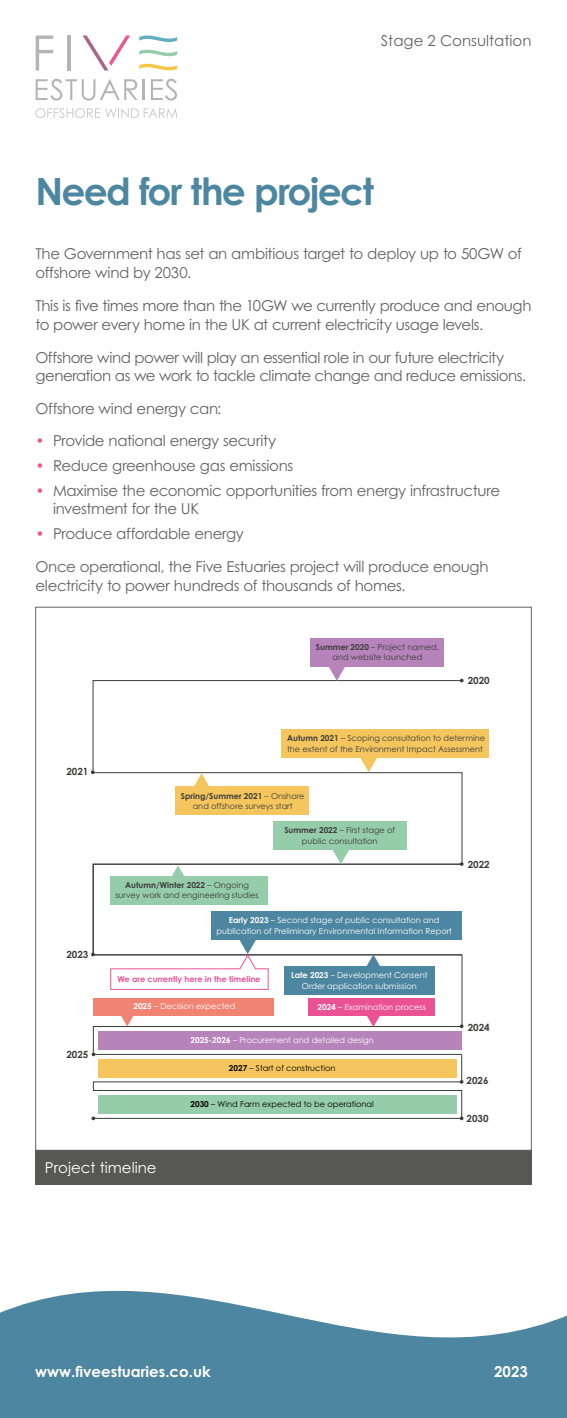
<style>
.page{position:relative;width:567px;height:1418px;background:#fff}
.page>*{position:absolute;margin:0;border:0;box-sizing:border-box;transform-origin:0 0}
.H2_Section_heading{font:700 37.5px "Century Gothic Std";letter-spacing:-.045em;color:#4d86a0}
.t1{font:15px/18.8px "Century Gothic Std";letter-spacing:-.025em;color:#646363}
.t2{font:700 15px "Century Gothic Std";color:#fff}
.t3{font:15px "Century Gothic Std";color:#646363}
.t4{font:15px "Century Gothic Std";color:#fff}
.t5{font:700 9.85px "Century Gothic Std";color:#3c3c3b}
.t6{font:8.2px/10.7px "Century Gothic Std";color:#3c3c3b;text-align:center}
.t7{font:8.2px/10.7px "Century Gothic Std";color:#fff;text-align:center}
.t8{font:8.2px "Century Gothic Std";color:#000}
.t9{font:700 8.2px "Century Gothic Std";color:#ea5295}
.s1{color:#eb598e}
.s2{font-weight:700}
</style>
<div class="page">
<svg style="left:35px;top:108px;width:142px;height:10px"></svg>
<svg style="left:36px;top:35px;width:141px;height:66px"></svg>
<svg style="left:0;top:1290px;width:567px;height:49px"></svg>
<div style="left:0;top:1339px;width:567px;height:78px;background:#4d86a0"></div>
<div style="left:35px;top:1150px;width:496px;height:34px;background:#575756"></div>
<svg style="left:92px;top:680px;width:371px;height:182px"></svg>
<svg style="left:92px;top:863px;width:371px;height:189px"></svg>
<div style="left:311px;top:638px;width:133px;height:29px;background:#b684ba"></div>
<div style="left:98px;top:1031px;width:364px;height:18px;background:#b684ba"></div>
<div style="left:273px;top:821px;width:134px;height:29px;background:#95ccaa"></div>
<div style="left:211px;top:911px;width:251px;height:29px;background:#4d86a0"></div>
<div style="left:284px;top:965px;width:150px;height:29px;background:#4d86a0"></div>
<div style="left:309px;top:997px;width:126px;height:18px;background:#ea5295"></div>
<div style="left:93px;top:997px;width:181px;height:18px;background:#f08372"></div>
<div style="left:110px;top:876px;width:158px;height:28px;background:#95ccaa"></div>
<div style="left:282px;top:729px;width:207px;height:29px;background:#f6c65e"></div>
<div style="left:175px;top:785px;width:134px;height:29px;background:#f6c65e"></div>
<svg style="left:329px;top:667px;width:16px;height:14px"></svg>
<svg style="left:332px;top:850px;width:17px;height:14px"></svg>
<svg style="left:110px;top:939px;width:159px;height:51px"></svg>
<svg style="left:365px;top:954px;width:17px;height:12px"></svg>
<svg style="left:365px;top:1015px;width:17px;height:12px"></svg>
<svg style="left:119px;top:1015px;width:17px;height:11px"></svg>
<svg style="left:170px;top:865px;width:16px;height:11px"></svg>
<svg style="left:360px;top:758px;width:17px;height:14px"></svg>
<svg style="left:193px;top:773px;width:17px;height:13px"></svg>
<svg style="left:460px;top:678px;width:4px;height:4px"></svg>
<svg style="left:91px;top:770px;width:4px;height:4px"></svg>
<svg style="left:91px;top:952px;width:4px;height:4px"></svg>
<svg style="left:460px;top:1024px;width:3px;height:4px"></svg>
<svg style="left:91px;top:1052px;width:372px;height:68px"></svg>
<p class="t3" style="left:381px;top:32px;width:152px">Stage 2 Consultation</p>
<h2 class="H2_Section_heading" style="left:35px;top:168px;width:340px">Need for the project</h2>
<p class="t1" style="left:35px;top:244px;width:488px">The Government has set an ambitious target to deploy up to 50GW of offshore wind by 2030.</p>
<p class="t1" style="left:35px;top:296px;width:498px">This is five times more than the 10GW we currently produce and enough to power every home in the UK at current electricity usage levels.</p>
<p class="t1" style="left:35px;top:347px;width:492px">Offshore wind power will play an essential role in our future electricity generation as we work to tackle climate change and reduce emissions.</p>
<p class="t1" style="left:35px;top:398px;width:187px">Offshore wind energy can:</p>
<p class="t1" style="left:35px;top:431px;width:242px"><span class="s1">•</span> Provide national energy security</p>
<p class="t1" style="left:35px;top:456px;width:259px"><span class="s1">•</span> Reduce greenhouse gas emissions</p>
<p class="t1" style="left:53px;top:481px;width:448px;line-height:18px;text-indent:-18px"><span class="s1">•</span> Maximise the economic opportunities from energy infrastructure investment for the UK</p>
<p class="t1" style="left:35px;top:524px;width:210px"><span class="s1">•</span> Produce affordable energy</p>
<p class="t1" style="left:35px;top:557px;width:455px">Once operational, the Five Estuaries project will produce enough electricity to power hundreds of thousands of homes.</p>
<p class="t5" style="left:66px;top:765px;width:24px">2021</p>
<p class="t5" style="left:66px;top:948px;width:24px">2023</p>
<p class="t5" style="left:66px;top:1048px;width:24px">2025</p>
<p class="t6" style="left:316px;top:641px;width:125px"><span class="s2">Summer 2020</span> – Project named, and website launched</p>
<p class="t5" style="left:468px;top:674px;width:24px">2020</p>
<p class="t6" style="left:287px;top:732px;width:199px;text-align:left"><span class="s2">Autumn 2021</span> – Scoping consultation to determine the extent of the Environment Impact Assessment</p>
<p class="t6" style="left:181px;top:790px;width:125px"><span class="s2">Spring/Summer 2021</span> – Onshore and offshore surveys start</p>
<p class="t6" style="left:284px;top:824px;width:112px"><span class="s2">Summer 2022</span> – First stage of public consultation</p>
<p class="t6" style="left:115px;top:879px;width:145px"><span class="s2">Autumn/Winter 2022</span> – Ongoing survey work and engineering studies</p>
<p class="t7" style="left:216px;top:914px;width:237px"><span class="s2">Early 2023</span> – Second stage of public consultation and publication of Preliminary Environmental Information Report</p>
<p class="t5" style="left:468px;top:858px;width:24px">2022</p>
<p class="t9" style="left:118px;top:974px;width:144px">We are currently here in the timeline</p>
<p class="t7" style="left:291px;top:969px;width:138px"><span class="s2">Late 2023</span> – Development Consent<br>Order application submission</p>
<p class="t7" style="left:133px;top:1000px;width:103px"><span class="s2">2025</span> – Decision expected</p>
<p class="t7" style="left:317px;top:1001px;width:110px"><span class="s2">2024</span> – Examination process</p>
<p class="t7" style="left:190px;top:1034px;width:185px"><span class="s2">2025-2026</span> – Procurement and detailed design</p>
<p class="t8" style="left:229px;top:1063px;width:108px"><span class="s2">2027</span> – Start of construction</p>
<p class="t8" style="left:190px;top:1099px;width:185px"><span class="s2">2030</span> – Wind Farm expected to be operational</p>
<p class="t5" style="left:468px;top:1021px;width:24px">2024</p>
<p class="t5" style="left:467px;top:1074px;width:24px">2026</p>
<p class="t5" style="left:467px;top:1112px;width:24px">2030</p>
<p class="t4" style="left:45px;top:1158px;width:113px">Project timeline</p>
<p class="t2" style="left:35px;top:1361px;width:177px">www.fiveestuaries.co.uk</p>
<p class="t2" style="left:494px;top:1361px;width:35px">2023</p>
</div>
